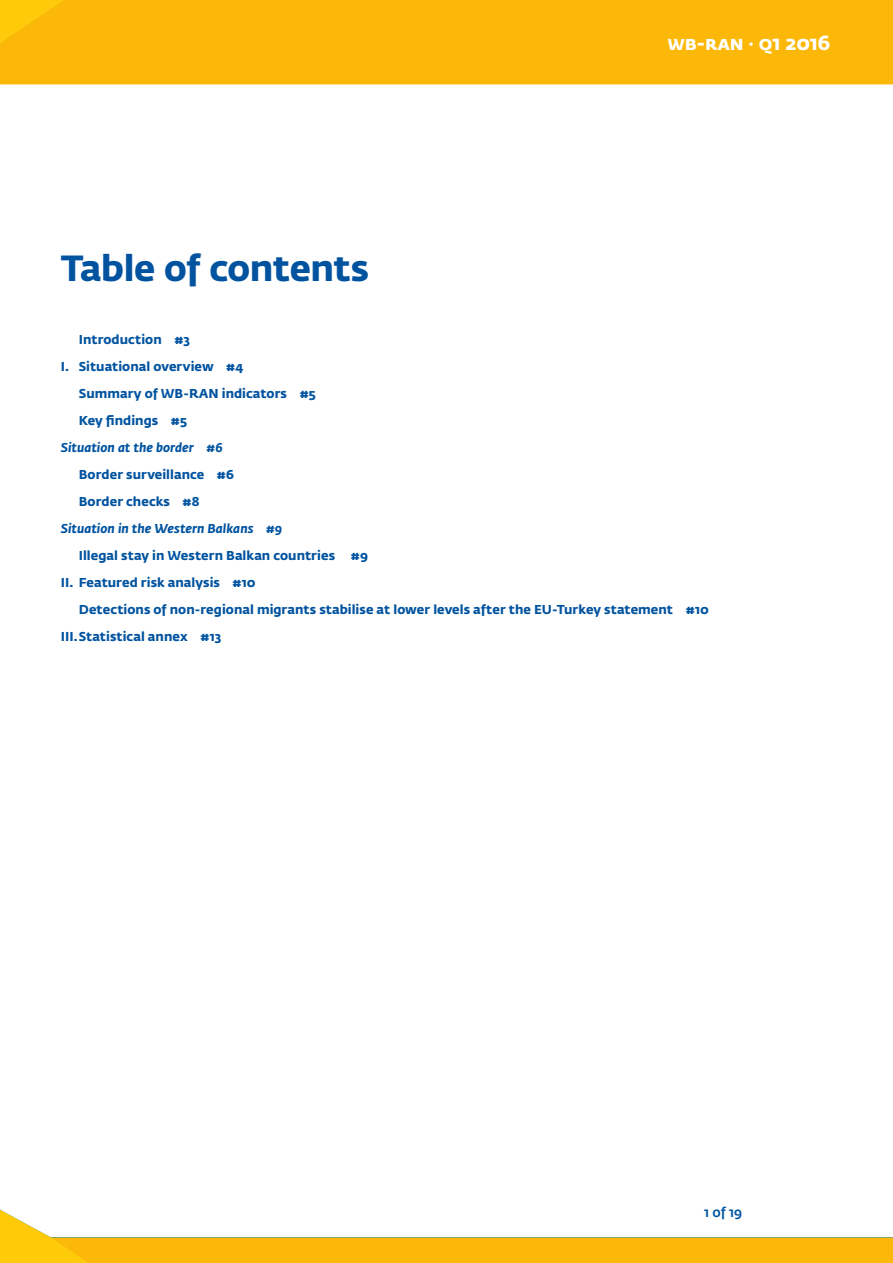
<style>
.page{position:relative;width:893px;height:1263px;background:#fff}
.page>*{position:absolute;margin:0;border:0;box-sizing:border-box;transform-origin:0 0}
.RAU_head1{font:700 36px "Fedra Sans Pro";color:#0153a0}
.t1{font:700 20.25px "Fedra Sans Pro";color:#fff}
.t2{font:500 13.5px "Fedra Sans Pro";color:#0153a0}
.TOC_H1{font:700 12.75px "Fedra Sans Pro";letter-spacing:.005em;color:#0153a0}
.TOC_H1_ITALICS{font:italic 700 12.75px "Fedra Sans Pro";color:#0153a0}
</style>
<div class="page">
<svg style="left:0;top:84px;width:893px;height:1px"></svg>
<div style="left:0;top:0;width:893px;height:84px;background:#fbb809"></div>
<svg style="left:0;top:1209px;width:51px;height:54px;fill:#feca0a"></svg>
<div style="left:51px;top:1237px;width:842px;height:26px;background:#fbb809"></div>
<p class="RAU_head1" style="left:61px;top:239px;width:310px">Table of contents</p>
<h2 class="t1" style="left:668px;top:26px;width:164px">wb-ran · q1 2016</h2>
<p class="TOC_H1" style="left:79px;top:329px;width:113px">Introduction #3</p>
<p class="TOC_H1" style="left:61px;top:356px;width:184px">I. Situational overview #4</p>
<p class="TOC_H1" style="left:79px;top:383px;width:239px">Summary of WB-RAN indicators #5</p>
<p class="TOC_H1" style="left:79px;top:410px;width:110px">Key findings #5</p>
<p class="TOC_H1_ITALICS" style="left:61px;top:437px;width:163px">Situation at the border #6</p>
<p class="TOC_H1" style="left:79px;top:464px;width:157px">Border surveillance #6</p>
<p class="TOC_H1" style="left:79px;top:491px;width:122px">Border checks #8</p>
<p class="TOC_H1_ITALICS" style="left:61px;top:518px;width:223px">Situation in the Western Balkans #9</p>
<p class="TOC_H1" style="left:79px;top:545px;width:291px">Illegal stay in Western Balkan countries #9</p>
<p class="TOC_H1" style="left:61px;top:572px;width:196px">II. Featured risk analysis #10</p>
<p class="TOC_H1" style="left:79px;top:599px;width:631px">Detections of non-regional migrants stabilise at lower levels after the EU-Turkey statement #10</p>
<p class="TOC_H1" style="left:61px;top:626px;width:162px">III.Statistical annex #13</p>
<p class="t2" style="left:704px;top:1202px;width:39px">1 of 19</p>
</div>
